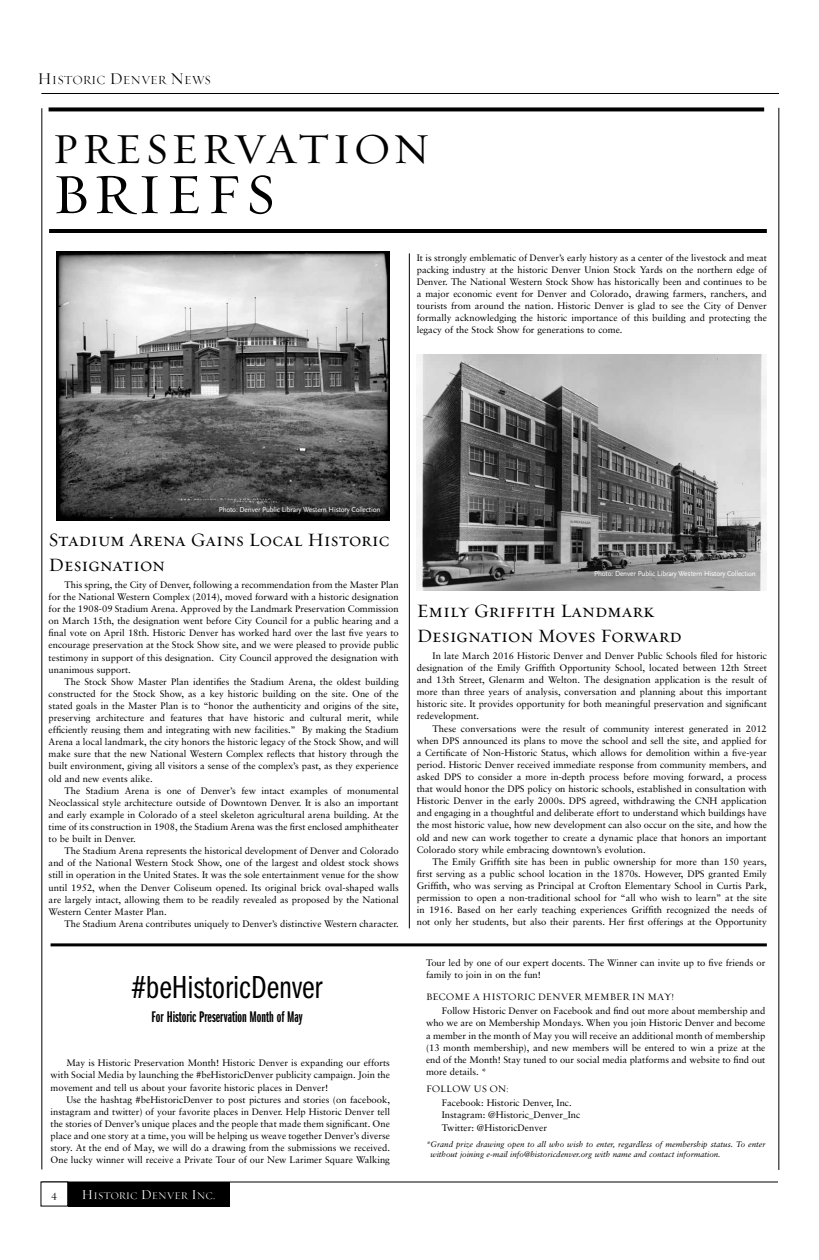
<style>
.page{position:relative;width:819px;height:1260px;background:#fff}
.page>*{position:absolute;margin:0;border:0;box-sizing:border-box;transform-origin:0 0}
.t1{font:57px "Requiem Text HTF Small Caps";letter-spacing:.07em;color:#000}
.t2{font:43px "Requiem Text HTF Small Caps";letter-spacing:.07em;color:#000}
.t3{font:33px "Franklin Gothic Book Cmpr";color:#000}
.t4{font:19px/25px "Requiem Text HTF Small Caps";color:#000}
.t5{font:16px "Franklin Gothic Demi X Cmpr";color:#000}
.t6{font:12.8px "Requiem Fine HTF Roman";color:#000}
.t7{font:11px "Requiem Display HTF Small Caps";color:#000}
.t8{font:10.5px "Requiem Fine HTF Small Caps";color:#fff}
.t9{font:10px "Requiem Text HTF Small Caps";color:#000}
.t10{font:10px "Requiem Text HTF Small Caps";letter-spacing:-.02em;color:#000}
.t11{font:9.4px/12.1px "Sabon";color:#000;text-align:justify}
.t12{font:italic 8px/10px "Sabon";color:#000}
.t13{font:7.5px "Scala Sans";letter-spacing:-.02em;color:#fff}
.s1{font-size:17px}
.s2{font-size:14px}
</style>
<div class="page">
<hr style="left:42px;top:1182px;width:736px;height:1px;background:#000">
<hr style="left:409px;top:253px;width:1px;height:675px;background:#000">
<hr style="left:51px;top:943px;width:716px;height:3px;background:#000">
<div style="left:68px;top:1182px;width:162px;height:24px;background:#000"></div>
<hr style="left:42px;top:108px;width:1px;height:1061px;background:#000">
<hr style="left:779px;top:108px;width:1px;height:1062px;background:#000">
<hr style="left:42px;top:93px;width:737px;height:1px;background:#000">
<hr style="left:49px;top:229px;width:718px;height:4px;background:#000">
<svg style="left:49px;top:107px;width:715px;height:4px;fill:#000"></svg>
<img style="left:417px;top:355px;width:350px;height:236px">
<img style="left:56px;top:251px;width:334px;height:270px">
<h3 class="t6" style="left:38px;top:72px;width:175px"><span class="s1">H</span>ISTORIC <span class="s1">D</span>ENVER <span class="s1">N</span>EWS</h3>
<h2 class="t2" style="left:53px;top:124px;width:379px">PRESERVATION</h2>
<h1 class="t1" style="left:53px;top:161px;width:225px">BRIEFS</h1>
<p class="t11" style="left:417px;top:251px;width:352px">It is strongly emblematic of Denver’s early history as a center of the livestock and meat packing industry at the historic Denver Union Stock Yards on the northern edge of Denver. The National Western Stock Show has historically been and continues to be a major economic event for Denver and Colorado, drawing farmers, ranchers, and tourists from around the nation. Historic Denver is glad to see the City of Denver formally acknowledging the historic importance of this building and protecting the legacy of the Stock Show for generations to come.</p>
<p class="t13" style="left:219px;top:505px;width:163px">Photo: Denver Public Library Western History Collection</p>
<h3 class="t4" style="left:49px;top:528px;width:342px">Stadium Arena Gains Local Historic<br>Designation</h3>
<p class="t11" style="left:49px;top:579px;width:352px;text-indent:16px">This spring, the City of Denver, following a recommendation from the Master Plan for the National Western Complex (2014), moved forward with a historic designation for the 1908-09 Stadium Arena. Approved by the Landmark Preservation Commission on March 15th, the designation went before City Council for a public hearing and a final vote on April 18th. Historic Denver has worked hard over the last five years to encourage preservation at the Stock Show site, and we were pleased to provide public testimony in support of this designation. City Council approved the designation with unanimous support.</p>
<p class="t11" style="left:49px;top:675px;width:352px;text-indent:16px">The Stock Show Master Plan identifies the Stadium Arena, the oldest building constructed for the Stock Show, as a key historic building on the site. One of the stated goals in the Master Plan is to “honor the authenticity and origins of the site, preserving architecture and features that have historic and cultural merit, while efficiently reusing them and integrating with new facilities.” By making the Stadium Arena a local landmark, the city honors the historic legacy of the Stock Show, and will make sure that the new National Western Complex reflects that history through the built environment, giving all visitors a sense of the complex’s past, as they experience old and new events alike.</p>
<p class="t11" style="left:49px;top:784px;width:352px;text-indent:16px">The Stadium Arena is one of Denver’s few intact examples of monumental Neoclassical style architecture outside of Downtown Denver. It is also an important and early example in Colorado of a steel skeleton agricultural arena building. At the time of its construction in 1908, the Stadium Arena was the first enclosed amphitheater to be built in Denver.</p>
<p class="t11" style="left:49px;top:845px;width:352px;text-indent:16px">The Stadium Arena represents the historical development of Denver and Colorado and of the National Western Stock Show, one of the largest and oldest stock shows still in operation in the United States. It was the sole entertainment venue for the show until 1952, when the Denver Coliseum opened. Its original brick oval-shaped walls are largely intact, allowing them to be readily revealed as proposed by the National Western Center Master Plan.</p>
<p class="t11" style="left:64px;top:917px;width:336px">The Stadium Arena contributes uniquely to Denver’s distinctive Western character.</p>
<h3 class="t3" style="left:132px;top:969px;width:192px">#beHistoricDenver</h3>
<h3 class="t5" style="left:152px;top:1008px;width:153px">For Historic Preservation Month of May</h3>
<p class="t11" style="left:51px;top:1057px;width:341px;text-indent:16px">May is Historic Preservation Month! Historic Denver is expanding our efforts with Social Media by launching the #beHistoricDenver publicity campaign. Join the movement and tell us about your favorite historic places in Denver!</p>
<p class="t11" style="left:51px;top:1093px;width:341px;text-indent:16px">Use the hashtag #beHistoricDenver to post pictures and stories (on facebook, instagram and twitter) of your favorite places in Denver. Help Historic Denver tell the stories of Denver’s unique places and the people that made them significant. One place and one story at a time, you will be helping us weave together Denver’s diverse story. At the end of May, we will do a drawing from the submissions we received.<br>One lucky winner will receive a Private Tour of our New Larimer Square Walking</p>
<p class="t7" style="left:52px;top:1188px;width:7px">4</p>
<p class="t8" style="left:82px;top:1189px;width:136px"><span class="s2">H</span>ISTORIC <span class="s2">D</span>ENVER <span class="s2">I</span> NC<span class="s2">.</span></p>
<p class="t13" style="left:594px;top:569px;width:163px">Photo: Denver Public Library Western History Collection</p>
<h3 class="t4" style="left:417px;top:599px;width:266px">Emily Griffith Landmark<br>Designation Moves Forward</h3>
<p class="t11" style="left:417px;top:650px;width:352px;text-indent:16px">In late March 2016 Historic Denver and Denver Public Schools filed for historic designation of the Emily Griffith Opportunity School, located between 12th Street and 13th Street, Glenarm and Welton. The designation application is the result of more than three years of analysis, conversation and planning about this important historic site. It provides opportunity for both meaningful preservation and significant redevelopment.</p>
<p class="t11" style="left:417px;top:722px;width:352px;text-indent:16px">These conversations were the result of community interest generated in 2012 when DPS announced its plans to move the school and sell the site, and applied for a Certificate of Non-Historic Status, which allows for demolition within a five-year period. Historic Denver received immediate response from community members, and asked DPS to consider a more in-depth process before moving forward, a process that would honor the DPS policy on historic schools, established in consultation with Historic Denver in the early 2000s. DPS agreed, withdrawing the CNH application and engaging in a thoughtful and deliberate effort to understand which buildings have the most historic value, how new development can also occur on the site, and how the old and new can work together to create a dynamic place that honors an important Colorado story while embracing downtown’s evolution.</p>
<p class="t11" style="left:417px;top:855px;width:352px;text-indent:16px">The Emily Griffith site has been in public ownership for more than 150 years, first serving as a public school location in the 1870s. However, DPS granted Emily Griffith, who was serving as Principal at Crofton Elementary School in Curtis Park, permission to open a non-traditional school for “all who wish to learn” at the site in 1916. Based on her early teaching experiences Griffith recognized the needs of not only her students, but also their parents. Her first offerings at the Opportunity</p>
<p class="t11" style="left:426px;top:957px;width:341px">Tour led by one of our expert docents. The Winner can invite up to five friends or family to join in on the fun!</p>
<p class="t9" style="left:426px;top:991px;width:249px">BECOME A HISTORIC DENVER MEMBER IN MAY!</p>
<p class="t11" style="left:426px;top:1005px;width:341px;text-indent:16px">Follow Historic Denver on Facebook and find out more about membership and who we are on Membership Mondays. When you join Historic Denver and become a member in the month of May you will receive an additional month of membership (13 month membership), and new members will be entered to win a prize at the end of the Month! Stay tuned to our social media platforms and website to find out more details. *</p>
<p class="t10" style="left:426px;top:1083px;width:84px">FOLLOW US ON:</p>
<p class="t11" style="left:442px;top:1097px;width:140px;text-align:left">Facebook: Historic Denver, Inc.<br>Instagram: @Historic_Denver_Inc<br>Twitter: @HistoricDenver</p>
<p class="t12" style="left:430px;top:1139px;width:337px;text-indent:-4px">*Grand prize drawing open to all who wish to enter, regardless of membership status. To enter without joining e-mail info@historicdenver.org with name and contact information.</p>
</div>
